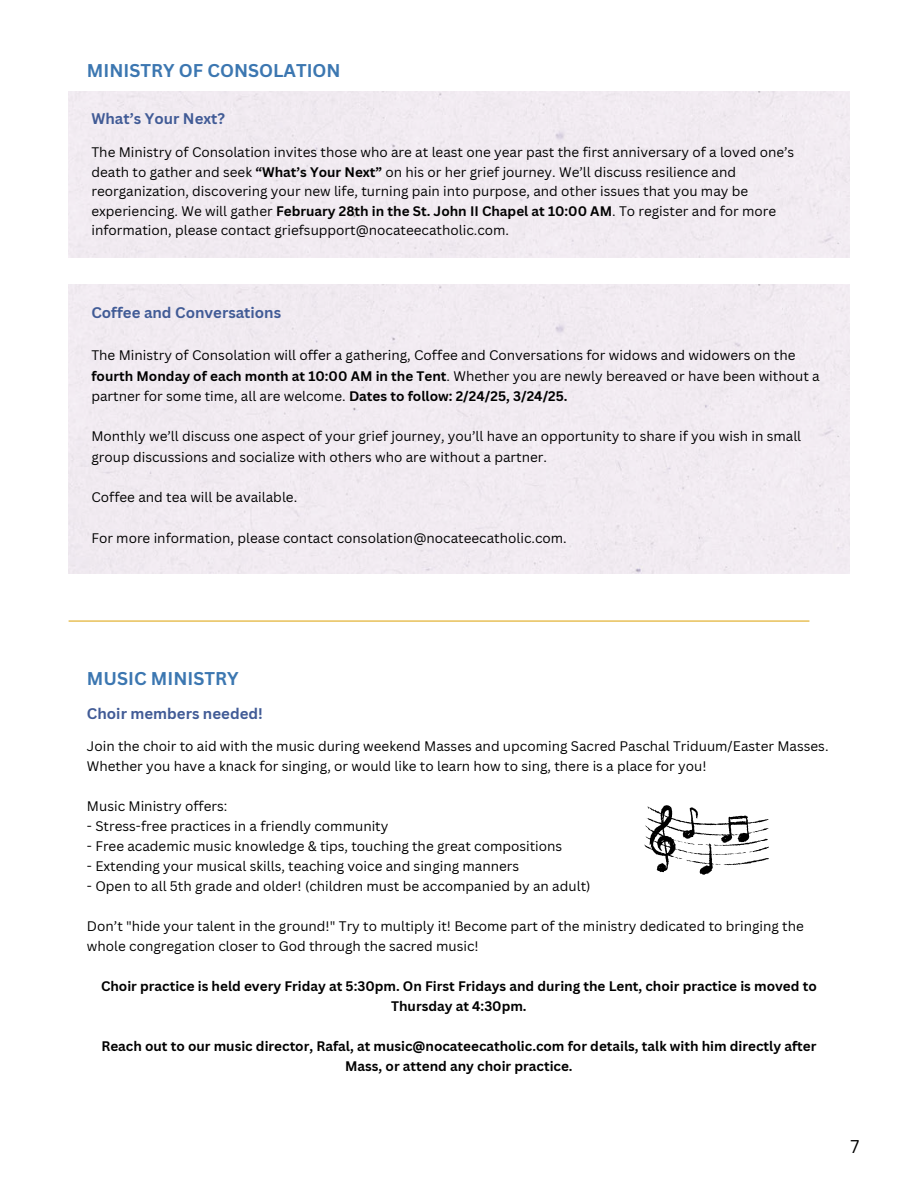
<style>
.page{position:relative;width:918px;height:1188px;background:#fff}
.page>*{position:absolute;margin:0;border:0;box-sizing:border-box;transform-origin:0 0}
.t1{font:700 18px "Canva Sans";color:#3c77b1}
.t2{font:18px "Canva Sans";color:#000}
.t3{font:700 15px "Canva Sans";color:#415b96}
.t4{font:13.5px/20.2px "Canva Sans";color:#000}
.t5{font:13.5px/19.5px "Canva Sans";color:#010101}
.t6{font:700 13.5px/20px "Canva Sans";color:#000;text-align:center}
.s1{font-weight:700}
</style>
<div class="page">
<hr style="left:69px;top:621px;width:740px;height:1px;background:#e0ab20">
<svg style="left:644px;top:805px;width:125px;height:70px"></svg>
<h1 class="t1" style="left:87px;top:58px;width:255px">MINISTRY OF CONSOLATION</h1>
<p class="t3" style="left:91px;top:108px;width:135px">What’s Your Next?</p>
<p class="t5" style="left:91px;top:142px;width:704px">The Ministry of Consolation invites those who are at least one year past the first anniversary of a loved one’s death to gather and seek <span class="s1">“What’s Your Next”</span> on his or her grief journey. We’ll discuss resilience and reorganization, discovering your new life, turning pain into purpose, and other issues that you may be experiencing. We will gather <span class="s1">February 28th in the St. John II Chapel at 10:00 AM</span>. To register and for more information, please contact griefsupport@nocateecatholic.com.</p>
<p class="t3" style="left:91px;top:302px;width:191px">Coffee and Conversations</p>
<p class="t4" style="left:91px;top:345px;width:730px">The Ministry of Consolation will offer a gathering, Coffee and Conversations for widows and widowers on the <span class="s1">fourth Monday of each month at 10:00 AM in the Tent</span>. Whether you are newly bereaved or have been without a partner for some time, all are welcome. <span class="s1">Dates to follow: 2/24/25, 3/24/25.</span></p>
<p class="t4" style="left:91px;top:426px;width:711px">Monthly we’ll discuss one aspect of your grief journey, you’ll have an opportunity to share if you wish in small group discussions and socialize with others who are without a partner.</p>
<p class="t4" style="left:91px;top:487px;width:207px">Coffee and tea will be available.</p>
<p class="t4" style="left:91px;top:527px;width:477px">For more information, please contact consolation@nocateecatholic.com.</p>
<h1 class="t1" style="left:87px;top:666px;width:153px">MUSIC MINISTRY</h1>
<p class="t3" style="left:87px;top:703px;width:177px">Choir members needed!</p>
<p class="t4" style="left:87px;top:735px;width:743px">Join the choir to aid with the music during weekend Masses and upcoming Sacred Paschal Triduum/Easter Masses.<br>Whether you have a knack for singing, or would like to learn how to sing, there is a place for you!</p>
<p class="t4" style="left:87px;top:795px;width:142px">Music Ministry offers:</p>
<p class="t4" style="left:87px;top:815px;width:303px">- Stress-free practices in a friendly community</p>
<p class="t4" style="left:87px;top:835px;width:477px">- Free academic music knowledge &amp; tips, touching the great compositions</p>
<p class="t4" style="left:87px;top:855px;width:434px">- Extending your musical skills, teaching voice and singing manners</p>
<p class="t4" style="left:87px;top:875px;width:505px">- Open to all 5th grade and older! (children must be accompanied by an adult)</p>
<p class="t4" style="left:87px;top:915px;width:718px">Don’t "hide your talent in the ground!" Try to multiply it! Become part of the ministry dedicated to bringing the whole congregation closer to God through the sacred music!</p>
<p class="t6" style="left:101px;top:975px;width:717px">Choir practice is held every Friday at 5:30pm. On First Fridays and during the Lent, choir practice is moved to<br>Thursday at 4:30pm.</p>
<p class="t6" style="left:101px;top:1035px;width:717px">Reach out to our music director, Rafal, at music@nocateecatholic.com for details, talk with him directly after<br>Mass, or attend any choir practice.</p>
<h1 class="t2" style="left:850px;top:1134px;width:10px">7</h1>
</div>
